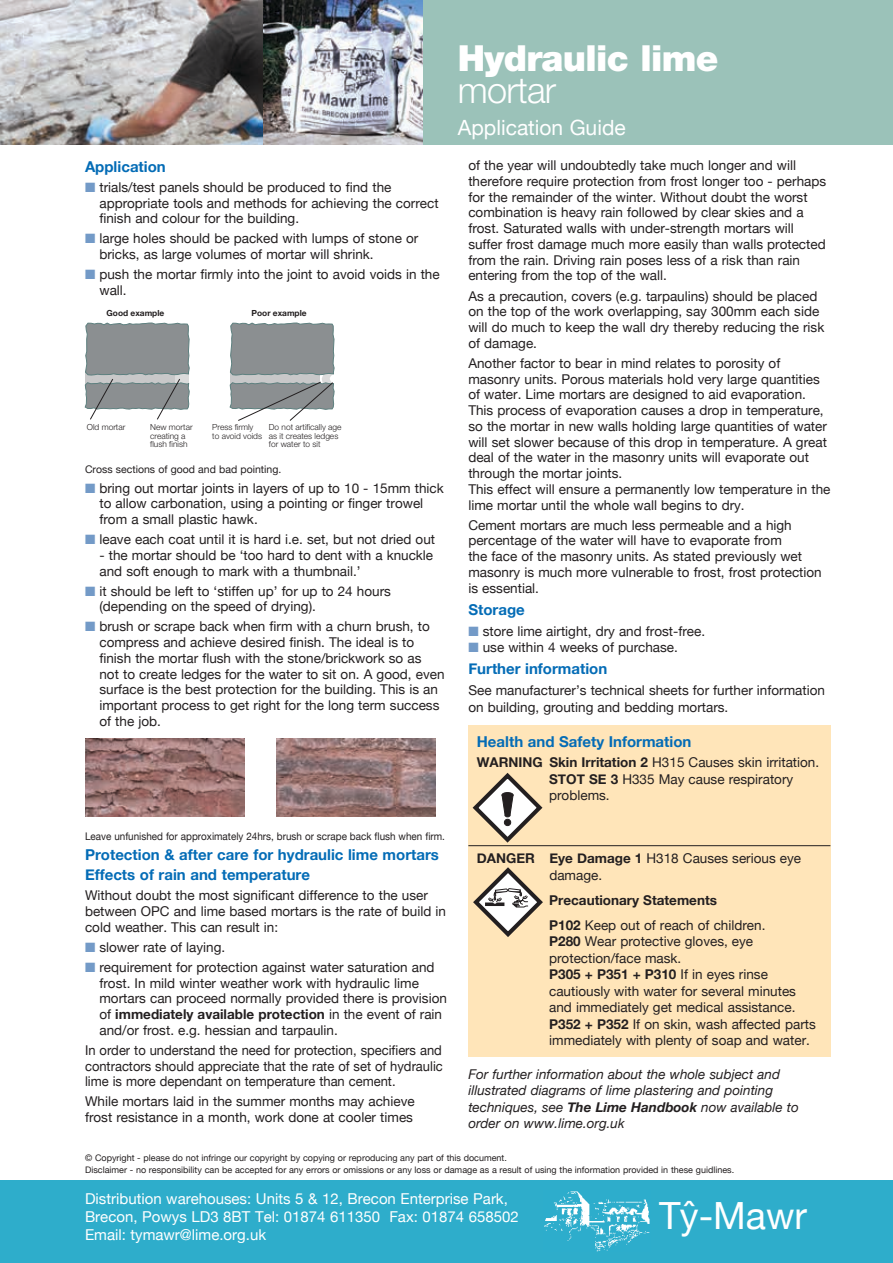
<style>
.page{position:relative;width:893px;height:1263px;background:#fff}
.page>*{position:absolute;margin:0;border:0;box-sizing:border-box;transform-origin:0 0}
.t1{font:37.5px "Helvetica Neue";color:#fff}
.t2{font:900 36px "Helvetica Neue";letter-spacing:-.02em;color:#fff}
.t3{font:300 36px "Helvetica Neue";letter-spacing:-.02em;color:#fff}
.t4{font:21px "Helvetica Neue";color:#fff}
.t5{font:700 15px/20px "Helvetica Neue";color:#046cb6}
.t6{font:15px/18px "Helvetica Neue";color:#fff}
.t7{font:13.5px/15.8px "Helvetica Neue";color:#231f20}
.t8{font:italic 13.5px/16.5px "Helvetica Neue";color:#231f20}
.t9{font:13.5px/15.8px "Helvetica Neue";color:#231f20;text-align:justify;scale:.96 1}
.t10{font:700 13.5px/25px "Helvetica Neue";color:#231f20}
.t11{font:10.5px "Helvetica Neue";color:#231f20;scale:.94 1}
.t12{font:10.5px "Helvetica Neue";color:#231f20}
.t13{font:9px/12px "Helvetica Neue";color:#231f20}
.t14{font:300 8.4px/8.4px "Helvetica Neue";color:#231f20}
.t15{font:700 8.4px "Helvetica Neue";color:#231f20}
.s1{color:#739ac7}
.s2{font-weight:700}
.s3{font-weight:400}
</style>
<div class="page">
<div style="left:468px;top:725px;width:362px;height:332px;background:#ffe5b9"></div>
<svg style="left:473px;top:867px;width:70px;height:70px"></svg>
<svg style="left:472px;top:773px;width:71px;height:70px"></svg>
<div style="left:0;top:1180px;width:893px;height:83px;background:#2eadcb"></div>
<div style="left:0;top:0;width:893px;height:145px;background:#9bc2b9"></div>
<img style="left:0;top:0;width:264px;height:145px">
<img style="left:264px;top:0;width:159px;height:145px">
<img style="left:544px;top:1191px;width:106px;height:60px">
<hr style="left:468px;top:845px;width:362px;height:1px;background:#231f20">
<svg style="left:84px;top:322px;width:251px;height:99px"></svg>
<img style="left:85px;top:739px;width:159px;height:78px">
<img style="left:276px;top:739px;width:160px;height:78px">
<p class="t5" style="left:85px;top:157px;width:82px">Application</p>
<p class="t7" style="left:99px;top:180px;width:341px;text-indent:-14px"><span class="s1">■</span> trials/test panels should be produced to find the appropriate tools and methods for achieving the correct finish and colour for the building.</p>
<p class="t7" style="left:99px;top:232px;width:320px;text-indent:-14px"><span class="s1">■</span> large holes should be packed with lumps of stone or bricks, as large volumes of mortar will shrink.</p>
<p class="t7" style="left:99px;top:267px;width:342px;text-indent:-14px"><span class="s1">■</span> push the mortar firmly into the joint to avoid voids in the wall.</p>
<p class="t15" style="left:107px;top:306px;width:59px">Good example</p>
<p class="t15" style="left:252px;top:306px;width:57px">Poor example</p>
<p class="t14" style="left:87px;top:423px;width:40px">Old mortar</p>
<p class="t14" style="left:212px;top:423px;width:51px">Press firmly to avoid voids</p>
<p class="t14" style="left:150px;top:423px;width:44px">New mortar creating a flush finish</p>
<p class="t14" style="left:269px;top:423px;width:74px">Do not artifically age as it creates ledges for water to sit</p>
<p class="t12" style="left:85px;top:461px;width:198px">Cross sections of good and bad pointing.</p>
<p class="t7" style="left:99px;top:481px;width:346px;text-indent:-14px"><span class="s1">■</span> bring out mortar joints in layers of up to 10 - 15mm thick to allow carbonation, using a pointing or finger trowel from a small plastic hawk.</p>
<p class="t7" style="left:85px;top:532px;width:352px"><span class="s1">■</span> leave each coat until it is hard i.e. set, but not dried out</p>
<p class="t7" style="left:99px;top:548px;width:335px">- the mortar should be ‘too hard to dent with a knuckle and soft enough to mark with a thumbnail.’</p>
<p class="t7" style="left:99px;top:584px;width:293px;text-indent:-14px"><span class="s1">■</span> it should be left to ‘stiffen up’ for up to 24 hours (depending on the speed of drying).</p>
<p class="t7" style="left:99px;top:619px;width:347px;text-indent:-14px"><span class="s1">■</span> brush or scrape back when firm with a churn brush, to compress and achieve desired finish. The ideal is to finish the mortar flush with the stone/brickwork so as<br>not to create ledges for the water to sit on. A good, even surface is the best protection for the building. This is an important process to get right for the long term success of the job.</p>
<h2 class="t2" style="left:458px;top:37px;width:262px">Hydraulic lime</h2>
<h2 class="t3" style="left:458px;top:68px;width:100px">mortar</h2>
<h3 class="t4" style="left:458px;top:113px;width:169px">Application Guide</h3>
<p class="t7" style="left:468px;top:158px;width:359px">of the year will undoubtedly take much longer and will therefore require protection from frost longer too - perhaps for the remainder of the winter. Without doubt the worst combination is heavy rain followed by clear skies and a frost. Saturated walls with under-strength mortars will suffer frost damage much more easily than walls protected from the rain. Driving rain poses less of a risk than rain entering from the top of the wall.</p>
<p class="t7" style="left:468px;top:289px;width:357px">As a precaution, covers (e.g. tarpaulins) should be placed on the top of the work overlapping, say 300mm each side will do much to keep the wall dry thereby reducing the risk of damage.</p>
<p class="t7" style="left:468px;top:356px;width:364px">Another factor to bear in mind relates to porosity of masonry units. Porous materials hold very large quantities of water. Lime mortars are designed to aid evaporation.<br>This process of evaporation causes a drop in temperature, so the mortar in new walls holding large quantities of water will set slower because of this drop in temperature. A great deal of the water in the masonry units will evaporate out through the mortar joints.<br>This effect will ensure a permanently low temperature in the lime mortar until the whole wall begins to dry.</p>
<p class="t7" style="left:468px;top:518px;width:355px">Cement mortars are much less permeable and a high percentage of the water will have to evaporate from<br>the face of the masonry units. As stated previously wet masonry is much more vulnerable to frost, frost protection is essential.</p>
<p class="t5" style="left:468px;top:600px;width:58px">Storage</p>
<p class="t7" style="left:468px;top:624px;width:238px"><span class="s1">■</span> store lime airtight, dry and frost-free.</p>
<p class="t7" style="left:468px;top:640px;width:211px"><span class="s1">■</span> use within 4 weeks of purchase.</p>
<p class="t5" style="left:468px;top:659px;width:141px">Further information</p>
<p class="t7" style="left:468px;top:683px;width:358px;line-height:16.5px">See manufacturer’s technical sheets for further information on building, grouting and bedding mortars.</p>
<p class="t5" style="left:477px;top:732px;width:216px">Health and Safety Information</p>
<p class="t7" style="left:549px;top:755px;width:271px;line-height:16.5px;text-indent:-72px"><span class="s2">WARNING Skin Irritation 2</span> H315 Causes skin irritation.<br><span class="s2">STOT SE 3</span> H335 May cause respiratory problems.</p>
<p class="t11" style="left:85px;top:829px;width:384px">Leave unfunished for approximately 24hrs, brush or scrape back flush when firm.</p>
<p class="t5" style="left:85px;top:845px;width:355px">Protection &amp; after care for hydraulic lime mortars<br>Effects of rain and temperature</p>
<p class="t7" style="left:85px;top:888px;width:362px">Without doubt the most significant difference to the user between OPC and lime based mortars is the rate of build in cold weather. This can result in:</p>
<p class="t7" style="left:85px;top:940px;width:142px"><span class="s1">■</span> slower rate of laying.</p>
<p class="t7" style="left:99px;top:960px;width:349px;text-indent:-14px"><span class="s1">■</span> requirement for protection against water saturation and frost. In mild winter weather work with hydraulic lime mortars can proceed normally provided there is provision of <span class="s2">immediately available protection</span> in the event of rain and/or frost. e.g. hessian and tarpaulin.</p>
<p class="t9" style="left:85px;top:1043px;width:374px">In order to understand the need for protection, specifiers and contractors should appreciate that the rate of set of hydraulic lime is more dependant on temperature than cement.</p>
<p class="t7" style="left:85px;top:1094px;width:331px">While mortars laid in the summer months may achieve frost resistance in a month, work done at cooler times</p>
<p class="t7" style="left:549px;top:851px;width:253px;line-height:16.5px;text-indent:-72px"><span class="s2">DANGER Eye Damage 1</span> H318 Causes serious eye damage.</p>
<p class="t10" style="left:549px;top:887px;width:218px">Precautionary Statements<br>P102 <span class="s3">Keep out of reach of children.</span></p>
<p class="t7" style="left:549px;top:934px;width:268px;line-height:16.5px"><span class="s2">P280</span> Wear protective gloves, eye protection/face mask.<br><span class="s2">P305 + P351 + P310</span> If in eyes rinse cautiously with water for several minutes and immediately get medical assistance.<br><span class="s2">P352 + P352</span> If on skin, wash affected parts immediately with plenty of soap and water.</p>
<p class="t8" style="left:468px;top:1066px;width:332px">For further information about the whole subject and illustrated diagrams of lime plastering and pointing techniques, see <span class="s2">The Lime Handbook</span> now available to order on www.lime.org.uk</p>
<p class="t13" style="left:85px;top:1152px;width:651px">© Copyright - please do not infringe our copyright by copying or reproducing any part of this document.<br>Disclaimer - no responsibility can be accepted for any errors or omissions or any loss or damage as a result of using the information provided in these guidlines.</p>
<p class="t6" style="left:85px;top:1190px;width:435px">Distribution warehouses: Units 5 &amp; 12, Brecon Enterprise Park,<br>Brecon, Powys LD3 8BT Tel: 01874 611350 Fax: 01874 658502<br>Email: tymawr@lime.org.uk</p>
<h1 class="t1" style="left:685px;top:1188px;width:10px">ˆ</h1>
<h1 class="t1" style="left:659px;top:1188px;width:149px">Ty-Mawr</h1>
</div>
